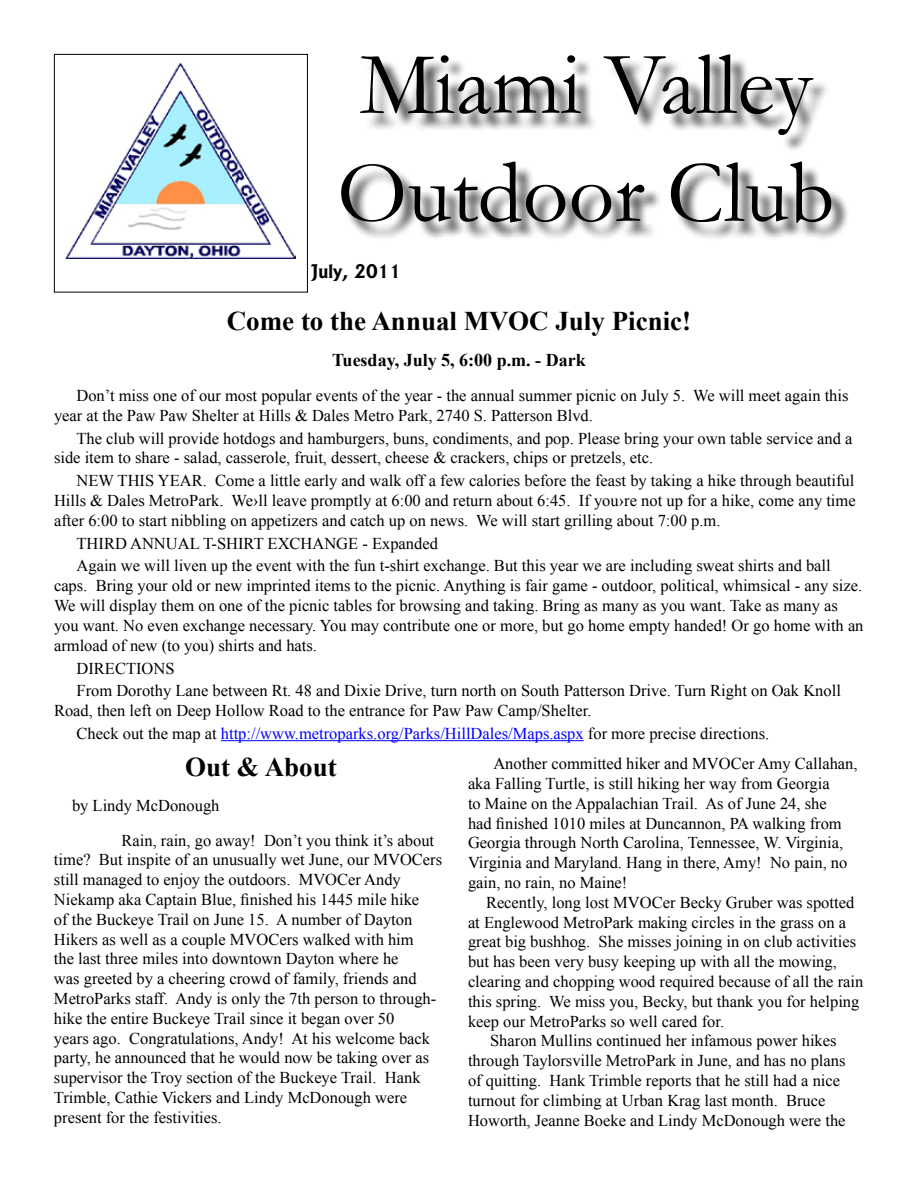
<style>
.page{position:relative;width:918px;height:1188px;background:#fff}
.page>*{position:absolute;margin:0;border:0;box-sizing:border-box;transform-origin:0 0}
.t1{font:90px/108px "Garamond";color:#000}
.t2{font:700 27px "Times New Roman";color:#000}
.t3{font:700 18px "Times New Roman";color:#000}
.t4{font:700 18px "Albertus";color:#000}
.t5{font:16.5px/19.8px "Times New Roman";color:#000}
.s1{color:#00f}
</style>
<div class="page">
<img style="left:66px;top:63px;width:230px;height:195px">
<div style="left:54px;top:54px;width:254px;height:238px;border:1px solid #000"></div>
<div style="left:344px;top:57px;width:506px;height:184px;background:#000;opacity:.75"></div>
<hr style="left:221px;top:740px;width:363px;height:1px;background:#00f">
<h1 class="t1" style="left:337px;top:28px;width:499px">Miami Valley<br>Outdoor Club</h1>
<p class="t4" style="left:311px;top:261px;width:91px">July, 2011</p>
<h2 class="t2" style="left:227px;top:302px;width:466px">Come to the Annual MVOC July Picnic!</h2>
<p class="t3" style="left:332px;top:348px;width:255px">Tuesday, July 5, 6:00 p.m. - Dark</p>
<p class="t5" style="left:54px;top:385px;width:796px;text-indent:22px">Don’t miss one of our most popular events of the year - the annual summer picnic on July 5. We will meet again this year at the Paw Paw Shelter at Hills &amp; Dales Metro Park, 2740 S. Patterson Blvd.</p>
<p class="t5" style="left:54px;top:428px;width:800px;text-indent:23px">The club will provide hotdogs and hamburgers, buns, condiments, and pop. Please bring your own table service and a side item to share - salad, casserole, fruit, dessert, cheese &amp; crackers, chips or pretzels, etc.</p>
<p class="t5" style="left:54px;top:471px;width:803px;text-align:justify;text-indent:23px">NEW THIS YEAR. Come a little early and walk off a few calories before the feast by taking a hike through beautiful Hills &amp; Dales MetroPark. We›ll leave promptly at 6:00 and return about 6:45. If you›re not up for a hike, come any time after 6:00 to start nibbling on appetizers and catch up on news. We will start grilling about 7:00 p.m.</p>
<p class="t5" style="left:77px;top:532px;width:756px;line-height:22.8px">THIRD ANNUAL T-SHIRT EXCHANGE - Expanded<br>Again we will liven up the event with the fun t-shirt exchange. But this year we are including sweat shirts and ball</p>
<p class="t5" style="left:54px;top:576px;width:811px">caps. Bring your old or new imprinted items to the picnic. Anything is fair game - outdoor, political, whimsical - any size.<br>We will display them on one of the picnic tables for browsing and taking. Bring as many as you want. Take as many as you want. No even exchange necessary. You may contribute one or more, but go home empty handed! Or go home with an armload of new (to you) shirts and hats.</p>
<p class="t5" style="left:77px;top:656px;width:766px;line-height:22.8px">DIRECTIONS<br>From Dorothy Lane between Rt. 48 and Dixie Drive, turn north on South Patterson Drive. Turn Right on Oak Knoll</p>
<p class="t5" style="left:77px;top:699px;width:694px;line-height:22.8px;text-indent:-23px">Road, then left on Deep Hollow Road to the entrance for Paw Paw Camp/Shelter.<br>Check out the map at <span class="s1">http://www.metroparks.org/Parks/HillDales/Maps.aspx</span> for more precise directions.</p>
<h2 class="t2" style="left:185px;top:748px;width:153px">Out &amp; About</h2>
<p class="t5" style="left:122px;top:788px;width:314px;line-height:34.8px;text-indent:-50px">by Lindy McDonough<br>Rain, rain, go away! Don’t you think it’s about</p>
<p class="t5" style="left:54px;top:850px;width:390px">time? But inspite of an unusually wet June, our MVOCers still managed to enjoy the outdoors. MVOCer Andy Niekamp aka Captain Blue, finished his 1445 mile hike<br>of the Buckeye Trail on June 15. A number of Dayton Hikers as well as a couple MVOCers walked with him<br>the last three miles into downtown Dayton where he<br>was greeted by a cheering crowd of family, friends and MetroParks staff. Andy is only the 7th person to through&shy;hike the entire Buckeye Trail since it began over 50<br>years ago. Congratulations, Andy! At his welcome back party, he announced that he would now be taking over as supervisor the Troy section of the Buckeye Trail. Hank Trimble, Cathie Vickers and Lindy McDonough were present for the festivities.</p>
<p class="t5" style="left:468px;top:754px;width:391px;text-indent:25px">Another committed hiker and MVOCer Amy Callahan, aka Falling Turtle, is still hiking her way from Georgia<br>to Maine on the Appalachian Trail. As of June 24, she<br>had finished 1010 miles at Duncannon, PA walking from Georgia through North Carolina, Tennessee, W. Virginia, Virginia and Maryland. Hang in there, Amy! No pain, no gain, no rain, no Maine!</p>
<p class="t5" style="left:486px;top:892px;width:370px">Recently, long lost MVOCer Becky Gruber was spotted</p>
<p class="t5" style="left:468px;top:912px;width:380px">at Englewood MetroPark making circles in the grass on a</p>
<p class="t5" style="left:468px;top:932px;width:390px">great big bushhog. She misses joining in on club activities</p>
<p class="t5" style="left:468px;top:952px;width:370px">but has been very busy keeping up with all the mowing,</p>
<p class="t5" style="left:468px;top:971px;width:397px">clearing and chopping wood required because of all the rain</p>
<p class="t5" style="left:468px;top:991px;width:393px">this spring. We miss you, Becky, but thank you for helping</p>
<p class="t5" style="left:468px;top:1011px;width:258px">keep our MetroParks so well cared for.</p>
<p class="t5" style="left:490px;top:1031px;width:348px">Sharon Mullins continued her infamous power hikes</p>
<p class="t5" style="left:468px;top:1051px;width:379px">through Taylorsville MetroPark in June, and has no plans</p>
<p class="t5" style="left:468px;top:1070px;width:374px">of quitting. Hank Trimble reports that he still had a nice</p>
<p class="t5" style="left:468px;top:1090px;width:359px">turnout for climbing at Urban Krag last month. Bruce</p>
<p class="t5" style="left:468px;top:1110px;width:379px">Howorth, Jeanne Boeke and Lindy McDonough were the</p>
</div>
